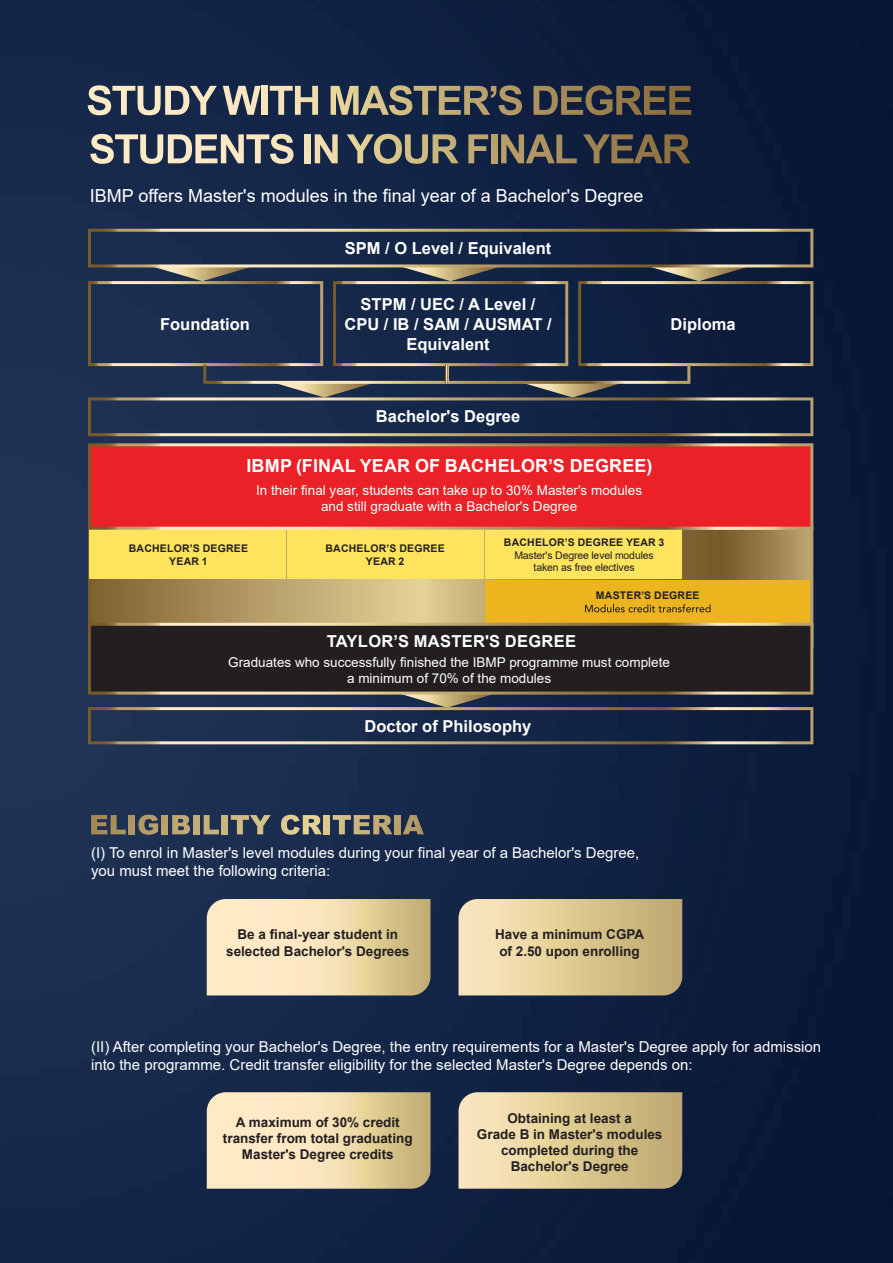
<style>
.page{position:relative;width:893px;height:1263px;background:#fff}
.page>*{position:absolute;margin:0;border:0;box-sizing:border-box;transform-origin:0 0}
.t1{font:18px "Arial";color:#fff}
.t2{font:700 18px "Arial";letter-spacing:.01em;color:#fff}
.t3{font:700 16.5px/19.8px "Arial";color:#fff;text-align:center}
.t4{font:700 16.5px "Arial";letter-spacing:.02em;color:#fff}
.t5{font:15px/18px "Arial";color:#fff}
.t6{font:700 13.5px/16.2px "Arial";color:#231f20;text-align:center}
.t7{font:13.5px/16.2px "Arial";color:#fff;text-align:center}
.t8{font:700 10.5px/12.6px "Arial";letter-spacing:.02em;color:#231f20;text-align:center}
.t9{font:10.5px/12.6px "Arial";letter-spacing:-.015em;color:#231f20;text-align:center}
</style>
<div class="page">
<img style="left:0;top:0;width:893px;height:1263px">
<svg style="left:207px;top:899px;width:223px;height:96px;background:#edd9ad"></svg>
<svg style="left:458px;top:899px;width:224px;height:96px;background:#dcc894"></svg>
<svg style="left:207px;top:1092px;width:223px;height:97px;background:#ecd8ac"></svg>
<svg style="left:458px;top:1092px;width:224px;height:97px;background:#dbc794"></svg>
<svg style="left:88px;top:530px;width:725px;height:93px;background:#ad945e"></svg>
<div style="left:485px;top:528px;width:197px;height:51px;background:#fee35d"></div>
<div style="left:287px;top:528px;width:197px;height:51px;background:#fee35d"></div>
<div style="left:89px;top:528px;width:197px;height:51px;background:#fee35d"></div>
<div style="left:485px;top:581px;width:325px;height:45px;background:#ecb41f"></div>
<svg style="left:585px;top:604px;width:126px;height:8px"></svg>
<svg style="left:88px;top:443px;width:725px;height:87px;background:#e72b2d"></svg>
<svg style="left:88px;top:695px;width:725px;height:49px;background:#2d3a50"></svg>
<svg style="left:88px;top:229px;width:725px;height:207px;background:#2a364d"></svg>
<svg style="left:445px;top:365px;width:3px;height:17px"></svg>
<svg style="left:88px;top:623px;width:725px;height:72px;background:#312b28"></svg>
<svg style="left:88px;top:85px;width:129px;height:30px;background:#7b7c7f"></svg>
<svg style="left:223px;top:86px;width:38px;height:29px"></svg>
<div style="left:262px;top:86px;width:6px;height:29px;background:#f9e5be"></div>
<svg style="left:270px;top:86px;width:48px;height:29px"></svg>
<svg style="left:331px;top:85px;width:191px;height:30px;background:#6d6c60"></svg>
<svg style="left:533px;top:85px;width:158px;height:30px;background:#554e43"></svg>
<svg style="left:90px;top:134px;width:204px;height:30px;background:#838383"></svg>
<div style="left:305px;top:134px;width:6px;height:29px;background:#f4e1b5"></div>
<svg style="left:315px;top:134px;width:23px;height:29px"></svg>
<svg style="left:347px;top:134px;width:112px;height:30px;background:#686a62"></svg>
<svg style="left:468px;top:134px;width:20px;height:29px"></svg>
<div style="left:491px;top:134px;width:6px;height:29px;background:#baa26d"></div>
<svg style="left:501px;top:134px;width:76px;height:29px;background:#5a5750"></svg>
<svg style="left:583px;top:134px;width:107px;height:29px;background:#4d4841"></svg>
<svg style="left:91px;top:815px;width:35px;height:19px"></svg>
<div style="left:129px;top:815px;width:6px;height:19px;background:#af9664"></div>
<svg style="left:138px;top:815px;width:20px;height:20px"></svg>
<div style="left:162px;top:815px;width:6px;height:19px;background:#baa26e"></div>
<svg style="left:172px;top:815px;width:18px;height:19px"></svg>
<div style="left:193px;top:815px;width:6px;height:19px;background:#c3ac77"></div>
<svg style="left:204px;top:815px;width:15px;height:19px"></svg>
<div style="left:222px;top:815px;width:6px;height:19px;background:#cbb57e"></div>
<svg style="left:231px;top:815px;width:40px;height:19px"></svg>
<svg style="left:281px;top:815px;width:41px;height:20px"></svg>
<div style="left:324px;top:815px;width:6px;height:19px;background:#dbc88d"></div>
<svg style="left:333px;top:815px;width:59px;height:19px"></svg>
<div style="left:394px;top:815px;width:6px;height:19px;background:#b9a16c"></div>
<svg style="left:403px;top:815px;width:21px;height:19px"></svg>
<p class="t1" style="left:90px;top:183px;width:555px">IBMP offers Master's modules in the final year of a Bachelor's Degree</p>
<p class="t3" style="left:345px;top:238px;width:208px">SPM / O Level / Equivalent</p>
<p class="t3" style="left:344px;top:295px;width:209px">STPM / UEC / A Level /<br>CPU / IB / SAM / AUSMAT /<br>Equivalent</p>
<p class="t3" style="left:160px;top:314px;width:91px">Foundation</p>
<p class="t3" style="left:671px;top:314px;width:67px">Diploma</p>
<p class="t3" style="left:376px;top:406px;width:146px">Bachelor's Degree</p>
<p class="t2" style="left:246px;top:453px;width:407px">IBMP (FINAL YEAR OF BACHELOR’S DEGREE)</p>
<p class="t7" style="left:256px;top:482px;width:388px">In their final year, students can take up to 30% Master's modules and still graduate with a Bachelor's Degree</p>
<p class="t8" style="left:129px;top:542px;width:121px">BACHELOR’S DEGREE<br>YEAR 1</p>
<p class="t8" style="left:325px;top:542px;width:121px">BACHELOR’S DEGREE<br>YEAR 2</p>
<p class="t8" style="left:504px;top:536px;width:162px">BACHELOR’S DEGREE YEAR 3</p>
<p class="t9" style="left:514px;top:549px;width:141px">Master's Degree level modules taken as free electives</p>
<p class="t8" style="left:596px;top:589px;width:105px">MASTER’S DEGREE</p>
<p class="t4" style="left:327px;top:629px;width:251px">TAYLOR’S MASTER'S DEGREE</p>
<p class="t7" style="left:228px;top:654px;width:443px">Graduates who successfully finished the IBMP programme must complete a minimum of 70% of the modules</p>
<p class="t3" style="left:364px;top:716px;width:168px">Doctor of Philosophy</p>
<p class="t5" style="left:91px;top:844px;width:550px">(I) To enrol in Master's level modules during your final year of a Bachelor's Degree, you must meet the following criteria:</p>
<p class="t6" style="left:226px;top:927px;width:185px">Be a final-year student in selected Bachelor's Degrees</p>
<p class="t6" style="left:495px;top:927px;width:151px">Have a minimum CGPA of 2.50 upon enrolling</p>
<p class="t5" style="left:91px;top:1038px;width:732px">(II) After completing your Bachelor's Degree, the entry requirements for a Master's Degree apply for admission into the programme. Credit transfer eligibility for the selected Master's Degree depends on:</p>
<p class="t6" style="left:223px;top:1114px;width:191px">A maximum of 30% credit transfer from total graduating<br>Master's Degree credits</p>
<p class="t6" style="left:477px;top:1110px;width:187px">Obtaining at least a<br>Grade B in Master's modules completed during the<br>Bachelor's Degree</p>
</div>
